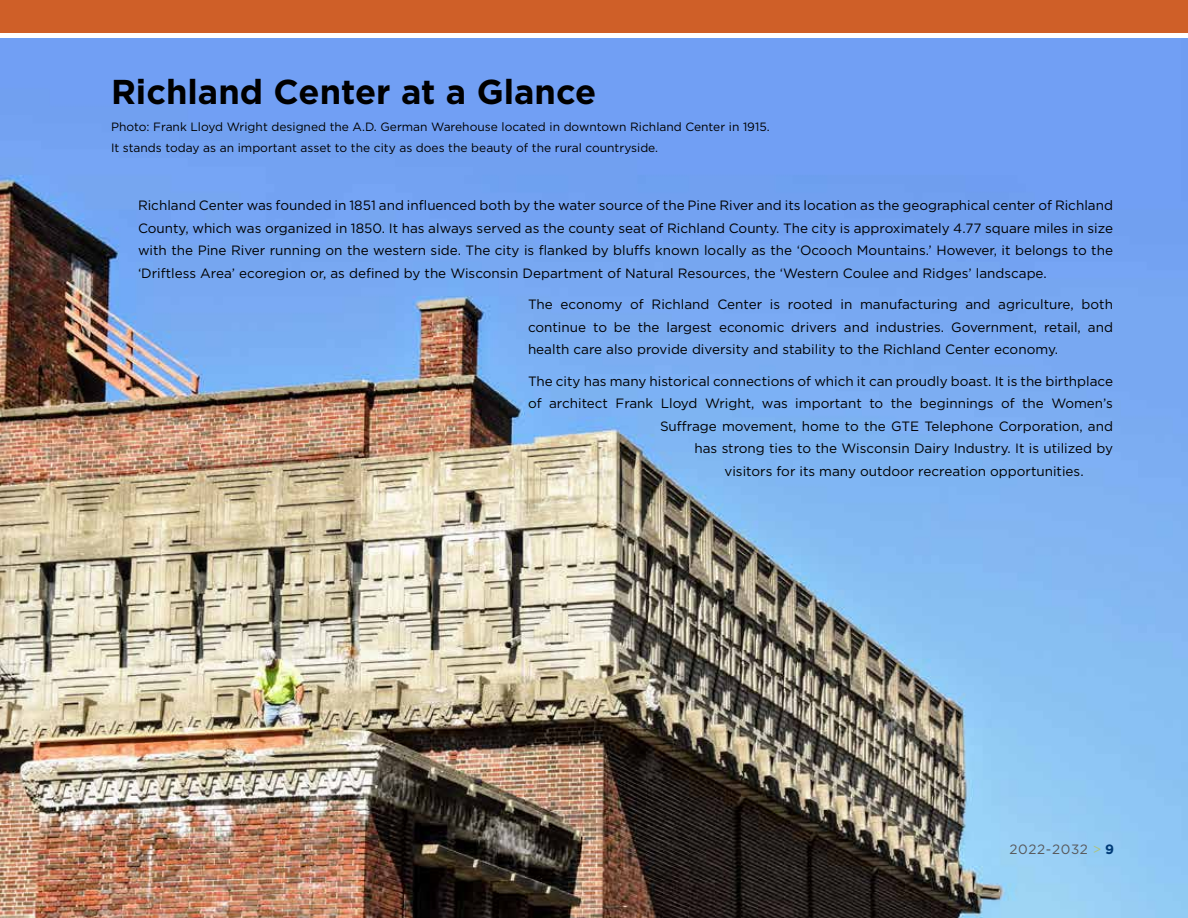
<style>
.page{position:relative;width:1188px;height:918px;background:#fff}
.page>*{position:absolute;margin:0;border:0;box-sizing:border-box;transform-origin:0 0}
.t1{font:700 34.5px "Gotham";color:#000}
.t2{font:13.5px/22.5px "Gotham";color:#000;text-align:justify}
.t3{font:13.5px "Gotham";letter-spacing:.05em;color:#58595b}
.t4{font:12px/21px "Gotham";color:#000}
.s1{color:#acc37e}
.s2{font-weight:700;color:#003b77}
</style>
<div class="page">
<img style="left:0;top:39px;width:1188px;height:879px">
<div style="left:0;top:0;width:1188px;height:32px;background:#cf5f28"></div>
<h1 class="t1" style="left:111px;top:71px;width:487px">Richland Center at a Glance</h1>
<p class="t4" style="left:111px;top:116px;width:658px">Photo: Frank Lloyd Wright designed the A.D. German Warehouse located in downtown Richland Center in 1915.<br>It stands today as an important asset to the city as does the beauty of the rural countryside.</p>
<p class="t2" style="left:138px;top:194px;width:977px">Richland Center was founded in 1851 and influenced both by the water source of the Pine River and its location as the geographical center of Richland County, which was organized in 1850. It has always served as the county seat of Richland County. The city is approximately 4.77 square miles in size with the Pine River running on the western side. The city is flanked by bluffs known locally as the ‘Ocooch Mountains.’ However, it belongs to the ‘Driftless Area’ ecoregion or, as defined by the Wisconsin Department of Natural Resources, the ‘Western Coulee and Ridges’ landscape.</p>
<p class="t2" style="left:528px;top:293px;width:587px">The economy of Richland Center is rooted in manufacturing and agriculture, both continue to be the largest economic drivers and industries. Government, retail, and health care also provide diversity and stability to the Richland Center economy.</p>
<p class="t2" style="left:528px;top:369px;width:587px">The city has many historical connections of which it can proudly boast. It is the birthplace</p>
<p class="t2" style="left:528px;top:392px;width:586px">of architect Frank Lloyd Wright, was important to the beginnings of the Women’s</p>
<p class="t2" style="left:660px;top:414px;width:455px">Suffrage movement, home to the GTE Telephone Corporation, and</p>
<p class="t2" style="left:695px;top:437px;width:420px">has strong ties to the Wisconsin Dairy Industry. It is utilized by</p>
<p class="t2" style="left:725px;top:459px;width:359px">visitors for its many outdoor recreation opportunities.</p>
<p class="t3" style="left:1009px;top:841px;width:106px">2022-2032 <span class="s1">&gt;</span> <span class="s2">9</span></p>
</div>
